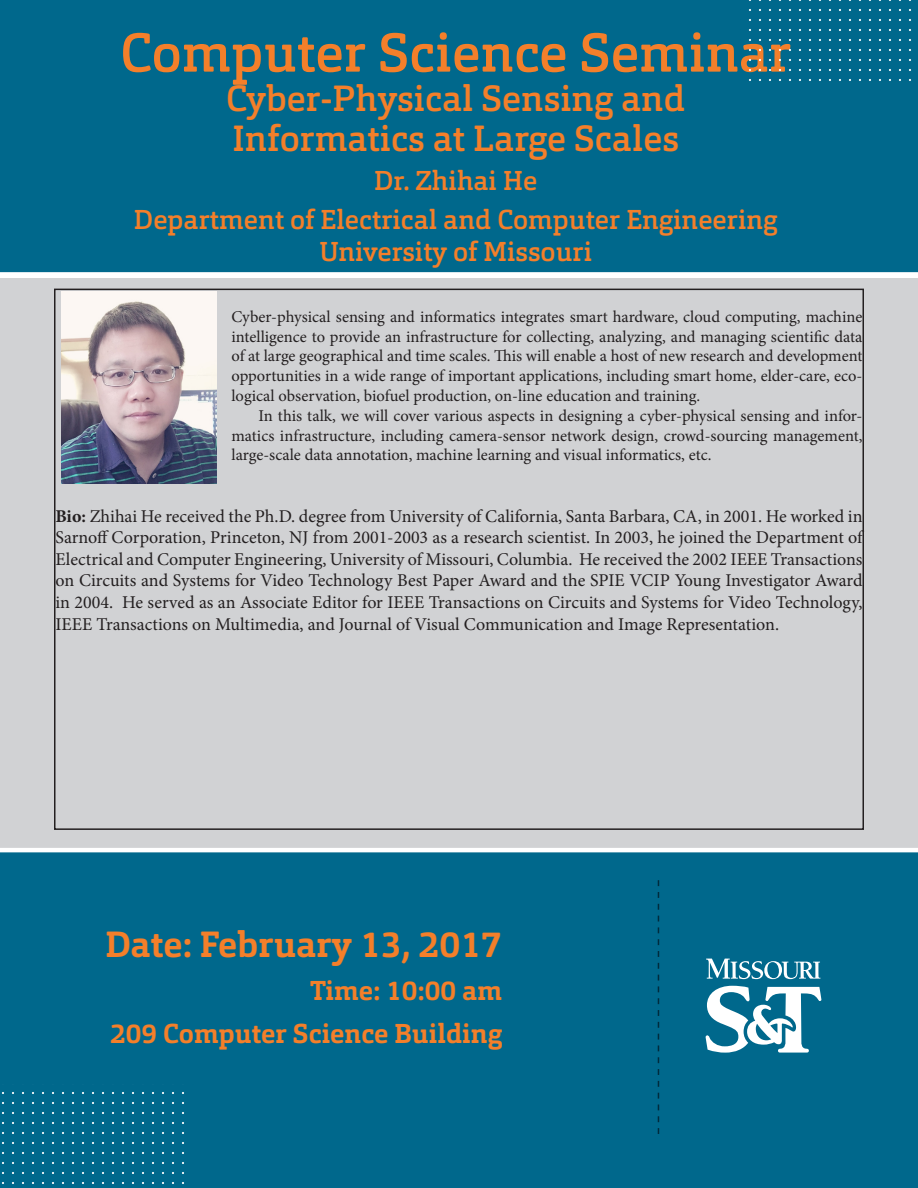
<style>
.page{position:relative;width:918px;height:1188px;background:#fff}
.page>*{position:absolute;margin:0;border:0;box-sizing:border-box;transform-origin:0 0}
.Headline{font:500 54px "Orgon Slab";color:#f47f2a}
.Subhead{font:500 36px "Orgon Slab";color:#f47f2a}
.Details-white{font:700 36px "Orgon Slab";color:#f47f2a}
.Subhead-2{font:500 27px/32.4px "Orgon Slab";color:#f47f2a;text-align:center}
.Details-white-2{font:700 27px "Orgon Slab";color:#f47f2a}
.t1{font:18px/21.6px "Minion Pro";color:#231f20;text-align:justify}
.t2{font:16.5px/19.8px "Minion Pro";color:#231f20;text-align:justify}
.s1{font-weight:700}
</style>
<div class="page">
<div style="left:0;top:848px;width:918px;height:340px;background:#00688c"></div>
<div style="left:0;top:279px;width:918px;height:569px;background:#d1d2d4"></div>
<div style="left:0;top:0;width:918px;height:274px;background:#00688c"></div>
<div style="left:0;top:272px;width:918px;height:5px;background:#fff"></div>
<hr style="left:0;top:848px;width:918px;height:4px;background:#fff">
<svg style="left:706px;top:959px;width:114px;height:20px"></svg>
<svg style="left:705px;top:986px;width:116px;height:67px"></svg>
<svg style="left:658px;top:880px;width:1px;height:254px"></svg>
<img style="left:62px;top:292px;width:154px;height:191px">
<p class="Headline" style="left:120px;top:18px;width:673px">Computer Science Seminar</p>
<p class="Subhead" style="left:226px;top:76px;width:460px">Cyber-Physical Sensing and</p>
<p class="Subhead" style="left:232px;top:115px;width:448px">Informatics at Large Scales</p>
<p class="Subhead-2" style="left:374px;top:164px;width:165px">Dr. Zhihai He</p>
<p class="Subhead-2" style="left:134px;top:203px;width:645px">Department of Electrical and Computer Engineering<br>University of Missouri</p>
<p class="t2" style="left:231px;top:307px;width:633px">Cyber-physical sensing and informatics integrates smart hardware, cloud computing, machine intelligence to provide an infrastructure for collecting, analyzing, and managing scientific data of at large geographical and time scales. This will enable a host of new research and development opportunities in a wide range of important applications, including smart home, elder-care, eco&shy;logical observation, biofuel production, on-line education and training.</p>
<p class="t2" style="left:231px;top:406px;width:633px;text-indent:27px">In this talk, we will cover various aspects in designing a cyber-physical sensing and infor&shy;matics infrastructure, including camera-sensor network design, crowd-sourcing management, large-scale data annotation, machine learning and visual informatics, etc.</p>
<p class="t1" style="left:56px;top:505px;width:809px"><span class="s1">Bio:</span> Zhihai He received the Ph.D. degree from University of California, Santa Barbara, CA, in 2001. He worked in Sarnoff Corporation, Princeton, NJ from 2001-2003 as a research scientist. In 2003, he joined the Department of Electrical and Computer Engineering, University of Missouri, Columbia. He received the 2002 IEEE Transactions on Circuits and Systems for Video Technology Best Paper Award and the SPIE VCIP Young Investigator Award in 2004. He served as an Associate Editor for IEEE Transactions on Circuits and Systems for Video Technology, IEEE Transactions on Multimedia, and Journal of Visual Communication and Image Representation.</p>
<p class="Details-white" style="left:105px;top:922px;width:398px">Date: February 13, 2017</p>
<p class="Details-white-2" style="left:310px;top:973px;width:194px">Time: 10:00 am</p>
<p class="Details-white-2" style="left:110px;top:1016px;width:393px">209 Computer Science Building</p>
</div>
